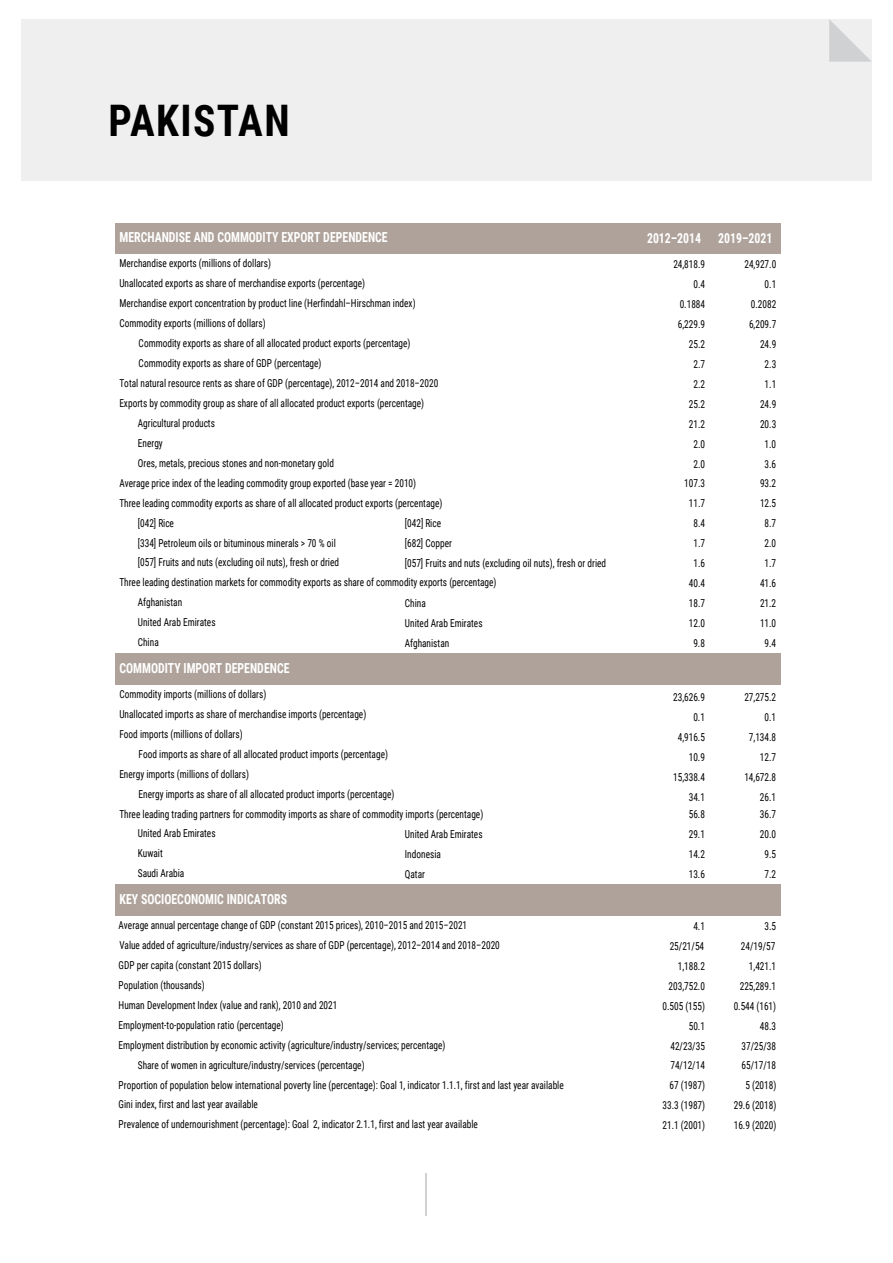
<style>
.page{position:relative;width:893px;height:1263px;background:#fff}
.page>*{position:absolute;margin:0;border:0;box-sizing:border-box;transform-origin:0 0}
.t1{font:700 43.5px "Roboto Condensed";letter-spacing:.035em;color:#000;scale:.95 1}
.t2{font:700 13.8px "Roboto Condensed";color:#fff;scale:.85 1}
.t3{font:10.95px/20px "Roboto Condensed";color:#000;scale:.85 1}
</style>
<div class="page">
<div style="left:425px;top:1174px;width:43px;height:42px;background:linear-gradient(to bottom,#fff,#fff)"></div>
<div style="left:21px;top:19px;width:851px;height:162px;background:#efeff0"></div>
<svg style="left:829px;top:19px;width:42px;height:43px"></svg>
<div style="left:115px;top:223px;width:665px;height:31px;background:#aea29a"></div>
<div style="left:115px;top:653px;width:665px;height:32px;background:#aea29a"></div>
<div style="left:115px;top:884px;width:665px;height:32px;background:#aea29a"></div>
<div style="left:428px;top:1173px;width:44px;height:45px;background:#fff"></div>
<h1 class="t1" style="left:109px;top:90px;width:192px">PAKISTAN</h1>
<p class="t2" style="left:120px;top:228px;width:317px">MERCHANDISE AND COMMODITY EXPORT DEPENDENCE</p>
<p class="t3" style="left:119px;top:253px;width:180px">Merchandise exports (millions of dollars)</p>
<p class="t3" style="left:119px;top:273px;width:291px">Unallocated exports as share of merchandise exports (percentage)</p>
<p class="t3" style="left:119px;top:293px;width:350px">Merchandise export concentration by product line (Herfindahl–Hirschman index)</p>
<p class="t3" style="left:119px;top:313px;width:174px">Commodity exports (millions of dollars)</p>
<p class="t3" style="left:139px;top:333px;width:321px">Commodity exports as share of all allocated product exports (percentage)</p>
<p class="t3" style="left:139px;top:353px;width:217px">Commodity exports as share of GDP (percentage)</p>
<p class="t3" style="left:119px;top:373px;width:377px">Total natural resource rents as share of GDP (percentage), 2012–2014 and 2018–2020</p>
<p class="t3" style="left:138px;top:393px;width:338px;text-indent:-18px">Exports by commodity group as share of all allocated product exports (percentage)<br>Agricultural products<br>Energy<br>Ores, metals, precious stones and non-monetary gold</p>
<p class="t3" style="left:119px;top:472px;width:351px">Average price index of the leading commodity group exported (base year = 2010)</p>
<p class="t3" style="left:119px;top:492px;width:381px">Three leading commodity exports as share of all allocated product exports (percentage)</p>
<p class="t2" style="left:647px;top:229px;width:149px">2012–2014 2019–2021</p>
<p class="t3" style="left:673px;top:254px;width:39px">24,818.9</p>
<p class="t3" style="left:744px;top:254px;width:39px">24,927.0</p>
<p class="t3" style="left:693px;top:274px;width:15px">0.4</p>
<p class="t3" style="left:765px;top:274px;width:15px">0.1</p>
<p class="t3" style="left:680px;top:294px;width:31px">0.1884</p>
<p class="t3" style="left:751px;top:294px;width:31px">0.2082</p>
<p class="t3" style="left:678px;top:314px;width:34px">6,229.9</p>
<p class="t3" style="left:749px;top:314px;width:34px">6,209.7</p>
<p class="t3" style="left:689px;top:334px;width:21px">25.2</p>
<p class="t3" style="left:760px;top:334px;width:21px">24.9</p>
<p class="t3" style="left:693px;top:354px;width:15px">2.7</p>
<p class="t3" style="left:765px;top:354px;width:15px">2.3</p>
<p class="t3" style="left:693px;top:373px;width:15px">2.2</p>
<p class="t3" style="left:765px;top:373px;width:15px">1.1</p>
<p class="t3" style="left:689px;top:393px;width:21px">25.2</p>
<p class="t3" style="left:760px;top:393px;width:21px">24.9</p>
<p class="t3" style="left:689px;top:413px;width:21px">21.2</p>
<p class="t3" style="left:760px;top:413px;width:21px">20.3</p>
<p class="t3" style="left:693px;top:433px;width:15px">2.0</p>
<p class="t3" style="left:765px;top:433px;width:15px">1.0</p>
<p class="t3" style="left:693px;top:453px;width:15px">2.0</p>
<p class="t3" style="left:765px;top:453px;width:15px">3.6</p>
<p class="t3" style="left:684px;top:473px;width:26px">107.3</p>
<p class="t3" style="left:760px;top:473px;width:21px">93.2</p>
<p class="t3" style="left:689px;top:493px;width:21px">11.7</p>
<p class="t3" style="left:760px;top:493px;width:21px">12.5</p>
<p class="t3" style="left:138px;top:512px;width:238px">[042] Rice<br>[334] Petroleum oils or bituminous minerals &gt; 70 % oil [057] Fruits and nuts (excluding oil nuts), fresh or dried</p>
<p class="t3" style="left:138px;top:592px;width:93px">Afghanistan<br>United Arab Emirates<br>China</p>
<p class="t3" style="left:405px;top:513px;width:44px">[042] Rice</p>
<p class="t3" style="left:693px;top:513px;width:15px">8.4</p>
<p class="t3" style="left:765px;top:513px;width:15px">8.7</p>
<p class="t3" style="left:405px;top:533px;width:57px">[682] Copper</p>
<p class="t3" style="left:693px;top:533px;width:15px">1.7</p>
<p class="t3" style="left:765px;top:533px;width:15px">2.0</p>
<p class="t3" style="left:405px;top:553px;width:238px">[057] Fruits and nuts (excluding oil nuts), fresh or dried</p>
<p class="t3" style="left:693px;top:553px;width:15px">1.6</p>
<p class="t3" style="left:765px;top:553px;width:15px">1.7</p>
<p class="t3" style="left:689px;top:573px;width:21px">40.4</p>
<p class="t3" style="left:760px;top:573px;width:21px">41.6</p>
<p class="t3" style="left:405px;top:593px;width:26px">China</p>
<p class="t3" style="left:689px;top:593px;width:21px">18.7</p>
<p class="t3" style="left:760px;top:593px;width:21px">21.2</p>
<p class="t3" style="left:405px;top:613px;width:93px">United Arab Emirates</p>
<p class="t3" style="left:689px;top:613px;width:21px">12.0</p>
<p class="t3" style="left:760px;top:613px;width:21px">11.0</p>
<p class="t3" style="left:405px;top:633px;width:54px">Afghanistan</p>
<p class="t3" style="left:693px;top:633px;width:15px">9.8</p>
<p class="t3" style="left:765px;top:633px;width:15px">9.4</p>
<p class="t3" style="left:119px;top:572px;width:445px">Three leading destination markets for commodity exports as share of commodity exports (percentage)</p>
<p class="t2" style="left:120px;top:658px;width:201px">COMMODITY IMPORT DEPENDENCE</p>
<p class="t3" style="left:119px;top:684px;width:174px">Commodity imports (millions of dollars)</p>
<p class="t3" style="left:673px;top:687px;width:39px">23,626.9</p>
<p class="t3" style="left:744px;top:687px;width:39px">27,275.2</p>
<p class="t3" style="left:693px;top:707px;width:15px">0.1</p>
<p class="t3" style="left:765px;top:707px;width:15px">0.1</p>
<p class="t3" style="left:678px;top:727px;width:34px">4,916.5</p>
<p class="t3" style="left:749px;top:727px;width:34px">7,134.8</p>
<p class="t3" style="left:689px;top:747px;width:21px">10.9</p>
<p class="t3" style="left:760px;top:747px;width:21px">12.7</p>
<p class="t3" style="left:673px;top:767px;width:39px">15,338.4</p>
<p class="t3" style="left:744px;top:767px;width:39px">14,672.8</p>
<p class="t3" style="left:689px;top:787px;width:21px">34.1</p>
<p class="t3" style="left:760px;top:787px;width:21px">26.1</p>
<p class="t3" style="left:689px;top:804px;width:21px">56.8</p>
<p class="t3" style="left:760px;top:804px;width:21px">36.7</p>
<p class="t3" style="left:119px;top:703px;width:292px">Unallocated imports as share of merchandise imports (percentage)</p>
<p class="t3" style="left:119px;top:723px;width:147px">Food imports (millions of dollars)</p>
<p class="t3" style="left:139px;top:743px;width:295px">Food imports as share of all allocated product imports (percentage)</p>
<p class="t3" style="left:119px;top:763px;width:154px">Energy imports (millions of dollars)</p>
<p class="t3" style="left:139px;top:783px;width:302px">Energy imports as share of all allocated product imports (percentage)</p>
<p class="t3" style="left:138px;top:823px;width:93px">United Arab Emirates<br>Kuwait<br>Saudi Arabia</p>
<p class="t3" style="left:119px;top:803px;width:430px">Three leading trading partners for commodity imports as share of commodity imports (percentage)</p>
<p class="t3" style="left:405px;top:824px;width:93px">United Arab Emirates</p>
<p class="t3" style="left:689px;top:824px;width:21px">29.1</p>
<p class="t3" style="left:760px;top:824px;width:21px">20.0</p>
<p class="t3" style="left:405px;top:844px;width:44px">Indonesia</p>
<p class="t3" style="left:689px;top:844px;width:21px">14.2</p>
<p class="t3" style="left:764px;top:844px;width:15px">9.5</p>
<p class="t3" style="left:405px;top:864px;width:25px">Qatar</p>
<p class="t3" style="left:689px;top:864px;width:21px">13.6</p>
<p class="t3" style="left:764px;top:864px;width:15px">7.2</p>
<p class="t2" style="left:120px;top:889px;width:199px">KEY SOCIOECONOMIC INDICATORS</p>
<p class="t3" style="left:119px;top:935px;width:449px">Value added of agriculture/industry/services as share of GDP (percentage), 2012–2014 and 2018–2020</p>
<p class="t3" style="left:119px;top:915px;width:412px">Average annual percentage change of GDP (constant 2015 prices), 2010–2015 and 2015–2021</p>
<p class="t3" style="left:119px;top:955px;width:170px">GDP per capita (constant 2015 dollars)</p>
<p class="t3" style="left:119px;top:974px;width:103px">Population (thousands)</p>
<p class="t3" style="left:119px;top:994px;width:259px">Human Development Index (value and rank), 2010 and 2021</p>
<p class="t3" style="left:119px;top:1014px;width:196px">Employment-to-population ratio (percentage)</p>
<p class="t3" style="left:119px;top:1034px;width:386px">Employment distribution by economic activity (agriculture/industry/services; percentage)</p>
<p class="t3" style="left:138px;top:1054px;width:268px">Share of women in agriculture/industry/services (percentage)</p>
<p class="t3" style="left:119px;top:1074px;width:525px">Proportion of population below international poverty line (percentage): Goal 1, indicator 1.1.1, first and last year available</p>
<p class="t3" style="left:119px;top:1094px;width:165px">Gini index, first and last year available</p>
<p class="t3" style="left:693px;top:915px;width:15px">4.1</p>
<p class="t3" style="left:764px;top:915px;width:15px">3.5</p>
<p class="t3" style="left:670px;top:935px;width:42px">25/21/54</p>
<p class="t3" style="left:741px;top:935px;width:42px">24/19/57</p>
<p class="t3" style="left:678px;top:955px;width:34px">1,188.2</p>
<p class="t3" style="left:749px;top:955px;width:34px">1,421.1</p>
<p class="t3" style="left:669px;top:975px;width:44px">203,752.0</p>
<p class="t3" style="left:740px;top:975px;width:44px">225,289.1</p>
<p class="t3" style="left:662px;top:995px;width:52px">0.505 (155)</p>
<p class="t3" style="left:734px;top:995px;width:52px">0.544 (161)</p>
<p class="t3" style="left:689px;top:1015px;width:21px">50.1</p>
<p class="t3" style="left:760px;top:1015px;width:21px">48.3</p>
<p class="t3" style="left:670px;top:1035px;width:42px">42/23/35</p>
<p class="t3" style="left:742px;top:1035px;width:42px">37/25/38</p>
<p class="t3" style="left:670px;top:1055px;width:42px">74/12/14</p>
<p class="t3" style="left:742px;top:1055px;width:42px">65/17/18</p>
<p class="t3" style="left:669px;top:1075px;width:43px">67 (1987)</p>
<p class="t3" style="left:745px;top:1075px;width:38px">5 (2018)</p>
<p class="t3" style="left:663px;top:1095px;width:52px">33.3 (1987)</p>
<p class="t3" style="left:734px;top:1095px;width:52px">29.6 (2018)</p>
<p class="t3" style="left:119px;top:1114px;width:424px">Prevalence of undernourishment (percentage): Goal 2, indicator 2.1.1, first and last year available</p>
<p class="t3" style="left:663px;top:1115px;width:52px">21.1 (2001)</p>
<p class="t3" style="left:734px;top:1115px;width:52px">16.9 (2020)</p>
</div>
